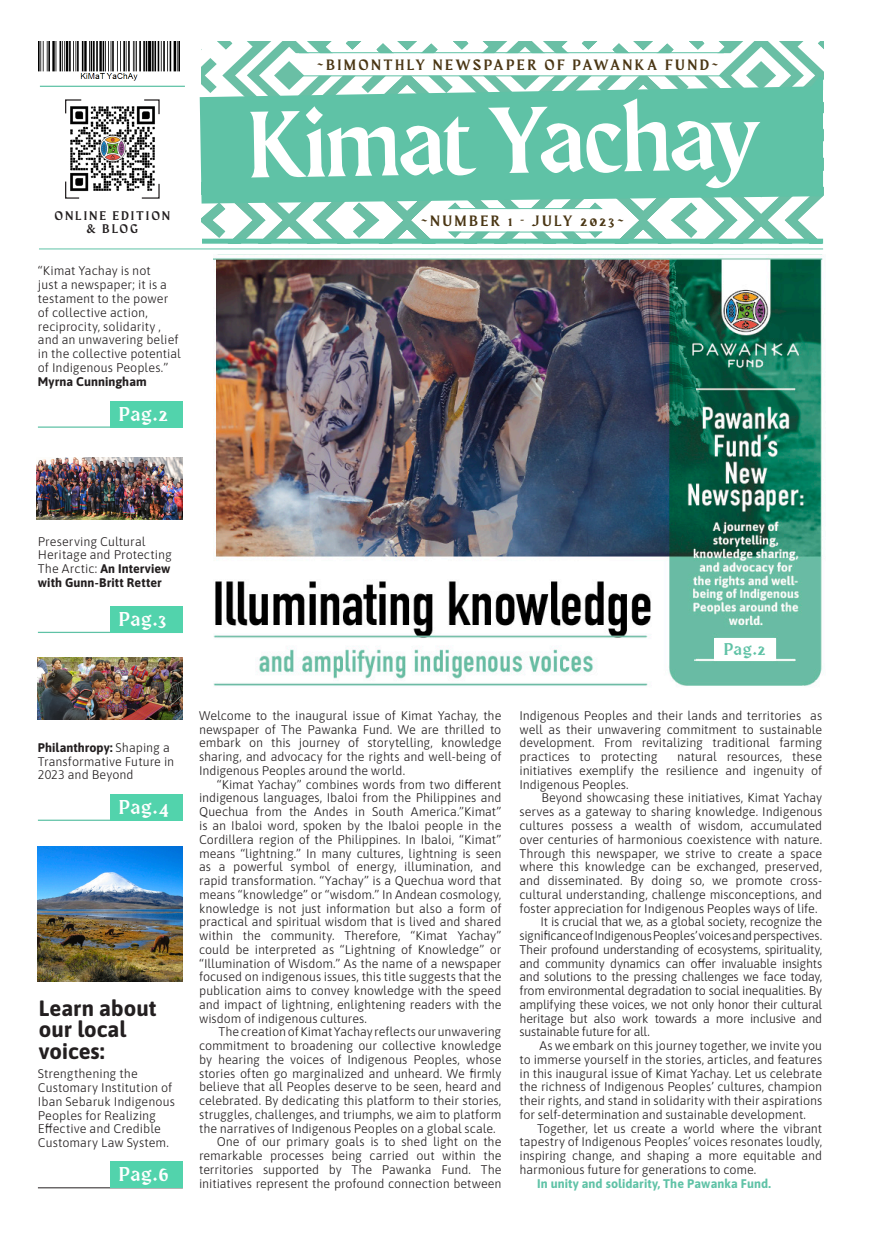
<style>
.page{position:relative;width:886px;height:1241px;background:#fff}
.page>*{position:absolute;margin:0;border:0;box-sizing:border-box;transform-origin:0 0}
.t1{font:94.12px "Maragsa Display";color:#fff}
.t2{font:22.12px/21.2px "Asap";color:#231f20}
.t3{font:20px "Maragsa Display";letter-spacing:.06em;color:#fff}
.t4{font:17px "Maragsa Display";color:#5fc2a6}
.t5{font:15px "Maragsa Display";letter-spacing:.2em;color:#4a3614}
.t6{font:12.5px/13.8px "Asap";color:#231f20;text-align:justify}
.t7{font:12.5px "Asap";letter-spacing:.005em;color:#5fc2a6}
.t8{font:12.5px "Maragsa Display";letter-spacing:.2em;color:#231f20}
</style>
<div class="page">
<img style="left:214px;top:257px;width:609px;height:430px">
<hr style="left:38px;top:426px;width:145px;height:1px;background:#5fc2a6">
<hr style="left:40px;top:86px;width:145px;height:1px;background:#5fc2a6">
<div style="left:110px;top:401px;width:73px;height:26px;background:#52d3ac"></div>
<hr style="left:38px;top:631px;width:145px;height:2px;background:#5fc2a6">
<div style="left:110px;top:606px;width:73px;height:26px;background:#52d3ac"></div>
<hr style="left:38px;top:819px;width:145px;height:1px;background:#5fc2a6">
<div style="left:110px;top:794px;width:73px;height:26px;background:#52d3ac"></div>
<hr style="left:38px;top:1187px;width:145px;height:1px;background:#231f20">
<div style="left:110px;top:1161px;width:73px;height:26px;background:#52d3ac"></div>
<img style="left:37px;top:457px;width:146px;height:62px">
<img style="left:38px;top:657px;width:145px;height:62px">
<img style="left:38px;top:846px;width:145px;height:135px">
<hr style="left:39px;top:248px;width:784px;height:1px;background:#5fc2a6">
<img style="left:38px;top:41px;width:141px;height:40px">
<img style="left:70px;top:106px;width:85px;height:86px">
<svg style="left:202px;top:41px;width:621px;height:203px"></svg>
<svg style="left:143px;top:99px;width:17px;height:16px"></svg>
<svg style="left:65px;top:99px;width:18px;height:16px"></svg>
<svg style="left:65px;top:180px;width:15px;height:19px"></svg>
<svg style="left:141px;top:182px;width:19px;height:17px"></svg>
<hr style="left:694px;top:659px;width:101px;height:1px;background:#fff">
<div style="left:714px;top:638px;width:61px;height:22px;background:#fff"></div>
<p class="t8" style="left:55px;top:208px;width:117px">ONLINE EDITION</p>
<p class="t8" style="left:87px;top:221px;width:52px">&amp; BLOG</p>
<p class="t6" style="left:38px;top:263px;width:145px;text-align:left">“Kimat Yachay is not<br>just a newspaper; it is a testament to the power of collective action, reciprocity, solidarity , and an unwavering belief in the collective potential of Indigenous Peoples.”</p>
<p class="t6" style="left:38px;top:373px;width:110px">Myrna Cunningham</p>
<p class="t3" style="left:119px;top:402px;width:50px">Pag.2</p>
<p class="t5" style="left:317px;top:55px;width:403px">~BIMONTHLY NEWSPAPER OF PAWANKA FUND~</p>
<p class="t1" style="left:248px;top:89px;width:512px;rotate:-1deg">Kimat Yachay</p>
<p class="t5" style="left:421px;top:212px;width:204px">~NUMBER 1 - JULY 2023~</p>
<p class="t6" style="left:38px;top:533px;width:135px;text-align:left">Preserving Cultural<br>Heritage and Protecting<br>The Arctic: An Interview with Gunn-Britt Retter</p>
<p class="t3" style="left:119px;top:607px;width:49px">Pag.3</p>
<p class="t6" style="left:38px;top:739px;width:138px;text-align:left">Philanthropy: Shaping a<br>Transformative Future in<br>2023 and Beyond</p>
<p class="t3" style="left:119px;top:794px;width:51px">Pag.4</p>
<p class="t2" style="left:39px;top:996px;width:119px">Learn about our local voices:</p>
<p class="t6" style="left:38px;top:1066px;width:139px;text-align:left">Strengthening the<br>Customary Institution of<br>Iban Sebaruk Indigenous<br>Peoples for Realizing<br>Effective and Credible<br>Customary Law System.</p>
<p class="t3" style="left:119px;top:1162px;width:51px">Pag.6</p>
<p class="t4" style="left:724px;top:638px;width:43px">Pag.2</p>
<p class="t6" style="left:199px;top:707px;width:304px">Welcome to the inaugural issue of Kimat Yachay, the newspaper of The Pawanka Fund. We are thrilled to embark on this journey of storytelling, knowledge sharing, and advocacy for the rights and well-being of Indigenous Peoples around the world.</p>
<p class="t6" style="left:199px;top:776px;width:304px;text-indent:18px">“Kimat Yachay” combines words from two different indigenous languages, Ibaloi from the Philippines and Quechua from the Andes in South America.”Kimat” is an Ibaloi word, spoken by the Ibaloi people in the Cordillera region of the Philippines. In Ibaloi, “Kimat” means “lightning.” In many cultures, lightning is seen as a powerful symbol of energy, illumination, and rapid transformation. “Yachay” is a Quechua word that means “knowledge” or “wisdom.” In Andean cosmology, knowledge is not just information but also a form of practical and spiritual wisdom that is lived and shared within the community. Therefore, “Kimat Yachay” could be interpreted as “Lightning of Knowledge” or “Illumination of Wisdom.” As the name of a newspaper focused on indigenous issues, this title suggests that the publication aims to convey knowledge with the speed and impact of lightning, enlightening readers with the wisdom of indigenous cultures.</p>
<p class="t6" style="left:199px;top:1024px;width:304px;text-indent:19px">The creation of Kimat Yachay reflects our unwavering commitment to broadening our collective knowledge by hearing the voices of Indigenous Peoples, whose stories often go marginalized and unheard. We firmly believe that all Peoples deserve to be seen, heard and celebrated. By dedicating this platform to their stories, struggles, challenges, and triumphs, we aim to platform the narratives of Indigenous Peoples on a global scale.</p>
<p class="t6" style="left:199px;top:1134px;width:304px;text-indent:18px">One of our primary goals is to shed light on the remarkable processes being carried out within the territories supported by The Pawanka Fund. The initiatives represent the profound connection between</p>
<p class="t6" style="left:519px;top:707px;width:304px">Indigenous Peoples and their lands and territories as well as their unwavering commitment to sustainable development. From revitalizing traditional farming practices to protecting</p>
<p class="t6" style="left:519px;top:749px;width:304px;text-indent:158px">natural resources, these initiatives exemplify the resilience and ingenuity of Indigenous Peoples.</p>
<p class="t6" style="left:519px;top:790px;width:304px;text-indent:22px">Beyond showcasing these initiatives, Kimat Yachay serves as a gateway to sharing knowledge. Indigenous cultures possess a wealth of wisdom, accumulated over centuries of harmonious coexistence with nature.<br>Through this newspaper, we strive to create a space where this knowledge can be exchanged, preserved, and disseminated. By doing so, we promote cross&shy;cultural understanding, challenge misconceptions, and foster appreciation for Indigenous Peoples ways of life.</p>
<p class="t6" style="left:519px;top:914px;width:304px;text-indent:21px">It is crucial that we, as a global society, recognize the significance of Indigenous Peoples’ voices and perspectives.<br>Their profound understanding of ecosystems, spirituality, and community dynamics can offer invaluable insights and solutions to the pressing challenges we face today, from environmental degradation to social inequalities. By amplifying these voices, we not only honor their cultural heritage but also work towards a more inclusive and sustainable future for all.</p>
<p class="t6" style="left:519px;top:1037px;width:304px;text-indent:20px">As we embark on this journey together, we invite you to immerse yourself in the stories, articles, and features in this inaugural issue of Kimat Yachay. Let us celebrate the richness of Indigenous Peoples’ cultures, champion their rights, and stand in solidarity with their aspirations for self-determination and sustainable development.</p>
<p class="t6" style="left:519px;top:1120px;width:304px;text-indent:18px">Together, let us create a world where the vibrant tapestry of Indigenous Peoples’ voices resonates loudly, inspiring change, and shaping a more equitable and harmonious future for generations to come.</p>
<p class="t7" style="left:537px;top:1174px;width:235px">In unity and solidarity, The Pawanka Fund.</p>
</div>
